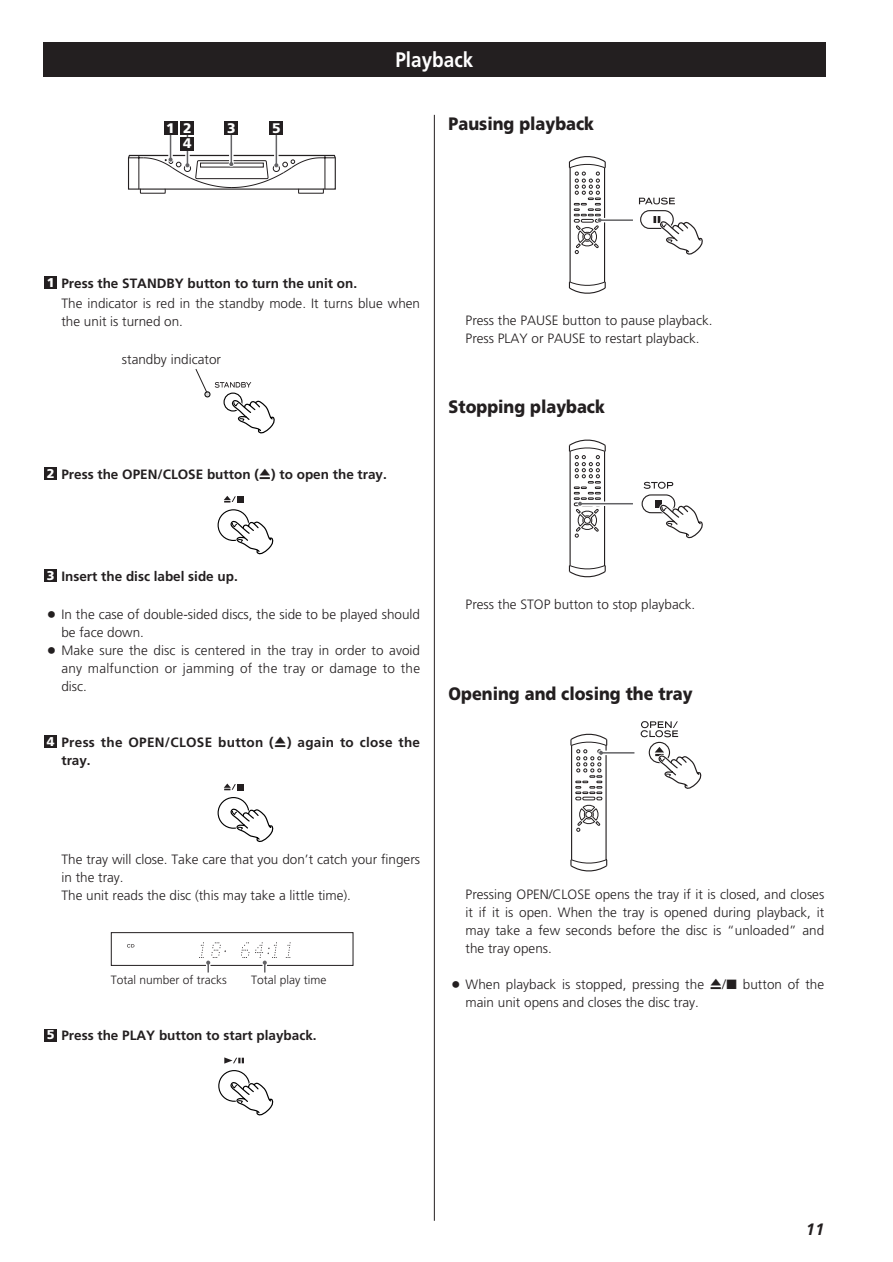
<style>
.page{position:relative;width:893px;height:1262px;background:#fff}
.page>*{position:absolute;margin:0;border:0;box-sizing:border-box;transform-origin:0 0}
.t1{font:700 21px "Frutiger";color:#fff;scale:.9 1}
.t2{font:900 18px "Frutiger";color:#231f20;scale:.9 1}
.t3{font:italic 700 16.5px "Frutiger";color:#231f20}
.t4{font:900 13.95px "Frutiger";color:#fff}
.t5{font:300 13.5px/18px "Frutiger";color:#231f20}
.t6{font:700 13.5px "Frutiger";color:#231f20}
.t7{font:700 13.5px/18px "Frutiger";letter-spacing:.025em;color:#231f20}
.t8{font:900 12.75px "Frutiger";color:#fff}
.t9{font:300 12px "Frutiger";color:#231f20}
.s1{font-weight:900;font-size:12.75px;color:#fff}
.s2{font-family:"Teac Font";font-weight:400}
</style>
<div class="page">
<hr style="left:434px;top:115px;width:1px;height:1105px;background:#231f20">
<div style="left:43px;top:43px;width:782px;height:34px;background:#231f20"></div>
<div style="left:44px;top:467px;width:13px;height:13px;background:#231f20"></div>
<div style="left:44px;top:735px;width:13px;height:13px;background:#231f20"></div>
<div style="left:44px;top:569px;width:13px;height:13px;background:#231f20"></div>
<div style="left:44px;top:1028px;width:13px;height:13px;background:#231f20"></div>
<div style="left:217px;top:797px;width:32px;height:31px;border:1px solid #000;border-radius:50%"></div>
<svg style="left:224px;top:783px;width:19px;height:7px"></svg>
<svg style="left:226px;top:804px;width:48px;height:38px"></svg>
<div style="left:218px;top:1070px;width:32px;height:31px;border:1px solid #000;border-radius:50%"></div>
<svg style="left:224px;top:1057px;width:20px;height:6px"></svg>
<svg style="left:226px;top:1078px;width:48px;height:38px"></svg>
<div style="left:217px;top:509px;width:32px;height:32px;border:1px solid #000;border-radius:50%"></div>
<svg style="left:224px;top:496px;width:19px;height:6px"></svg>
<svg style="left:226px;top:517px;width:48px;height:38px"></svg>
<svg style="left:185px;top:134px;width:5px;height:20px"></svg>
<hr style="left:187px;top:122px;width:1px;height:43px;background:#636366">
<svg style="left:229px;top:134px;width:4px;height:20px"></svg>
<hr style="left:230px;top:123px;width:2px;height:41px;background:#636366">
<div style="left:181px;top:121px;width:13px;height:13px;background:#231f20"></div>
<svg style="left:274px;top:134px;width:4px;height:20px"></svg>
<hr style="left:275px;top:122px;width:2px;height:43px;background:#636366">
<div style="left:270px;top:121px;width:13px;height:13px;background:#231f20"></div>
<div style="left:181px;top:137px;width:13px;height:13px;background:#231f20"></div>
<div style="left:225px;top:121px;width:13px;height:13px;background:#231f20"></div>
<svg style="left:168px;top:134px;width:5px;height:20px"></svg>
<hr style="left:170px;top:123px;width:1px;height:37px;background:#636366">
<svg style="left:128px;top:154px;width:208px;height:40px"></svg>
<div style="left:164px;top:121px;width:13px;height:13px;background:#231f20"></div>
<hr style="left:599px;top:219px;width:34px;height:2px;background:#636366">
<svg style="left:569px;top:156px;width:37px;height:138px"></svg>
<svg style="left:639px;top:197px;width:64px;height:58px"></svg>
<svg style="left:606px;top:504px;width:27px;height:1px"></svg>
<hr style="left:580px;top:503px;width:53px;height:1px;background:#636366">
<svg style="left:569px;top:439px;width:37px;height:138px"></svg>
<svg style="left:641px;top:481px;width:62px;height:58px"></svg>
<svg style="left:608px;top:753px;width:26px;height:1px"></svg>
<hr style="left:601px;top:752px;width:33px;height:1px;background:#636366">
<svg style="left:570px;top:733px;width:38px;height:138px"></svg>
<div style="left:648px;top:742px;width:22px;height:21px;border:1px solid #231f20;border-radius:50%"></div>
<svg style="left:640px;top:721px;width:38px;height:16px"></svg>
<svg style="left:654px;top:747px;width:48px;height:42px"></svg>
<svg style="left:127px;top:944px;width:7px;height:3px"></svg>
<svg style="left:241px;top:942px;width:8px;height:16px"></svg>
<svg style="left:286px;top:942px;width:4px;height:16px"></svg>
<div style="left:111px;top:932px;width:242px;height:33px;border:1px solid #231f20"></div>
<svg style="left:199px;top:942px;width:27px;height:30px"></svg>
<svg style="left:255px;top:942px;width:22px;height:30px"></svg>
<svg style="left:195px;top:369px;width:80px;height:65px"></svg>
<div style="left:44px;top:276px;width:13px;height:13px;background:#231f20"></div>
<p class="t4" style="left:166px;top:122px;width:10px">1</p>
<p class="t4" style="left:227px;top:122px;width:10px">3</p>
<p class="t4" style="left:183px;top:122px;width:10px">2</p>
<p class="t4" style="left:272px;top:122px;width:10px">5</p>
<p class="t4" style="left:183px;top:138px;width:10px">4</p>
<h1 class="t1" style="left:395px;top:51px;width:88px">Playback</h1>
<h2 class="t2" style="left:448px;top:116px;width:163px">Pausing playback</h2>
<p class="t8" style="left:47px;top:277px;width:9px">1</p>
<p class="t6" style="left:61px;top:278px;width:297px">Press the STANDBY button to turn the unit on.</p>
<p class="t5" style="left:61px;top:296px;width:360px">The indicator is red in the standby mode. It turns blue when the unit is turned on.</p>
<p class="t5" style="left:122px;top:351px;width:100px">standby indicator</p>
<p class="t5" style="left:465px;top:312px;width:248px">Press the PAUSE button to pause playback.<br>Press PLAY or PAUSE to restart playback.</p>
<h2 class="t2" style="left:448px;top:399px;width:175px">Stopping playback</h2>
<p class="t6" style="left:47px;top:468px;width:341px"><span class="s1">2</span> Press the OPEN/CLOSE button (<span class="s2">L</span>) to open the tray.</p>
<p class="t6" style="left:61px;top:570px;width:178px">Insert the disc label side up.</p>
<p class="t5" style="left:48px;top:606px;width:374px"><span class="s2">&lt;</span> In the case of double-sided discs, the side to be played should</p>
<p class="t5" style="left:61px;top:624px;width:84px">be face down.</p>
<p class="t5" style="left:48px;top:642px;width:374px"><span class="s2">&lt;</span> Make sure the disc is centered in the tray in order to avoid</p>
<p class="t5" style="left:61px;top:660px;width:360px">any malfunction or jamming of the tray or damage to the</p>
<p class="t5" style="left:61px;top:678px;width:27px">disc.</p>
<p class="t8" style="left:47px;top:570px;width:9px">3</p>
<p class="t7" style="left:61px;top:734px;width:360px">Press the OPEN/CLOSE button (<span class="s2">L</span>) again to close the tray.</p>
<p class="t8" style="left:47px;top:736px;width:9px">4</p>
<p class="t5" style="left:465px;top:596px;width:231px">Press the STOP button to stop playback.</p>
<h2 class="t2" style="left:448px;top:687px;width:273px">Opening and closing the tray</h2>
<p class="t5" style="left:61px;top:851px;width:360px">The tray will close. Take care that you don’t catch your fingers in the tray.<br>The unit reads the disc (this may take a little time).</p>
<p class="t9" style="left:111px;top:974px;width:118px">Total number of tracks</p>
<p class="t9" style="left:251px;top:974px;width:77px">Total play time</p>
<p class="t6" style="left:47px;top:1030px;width:271px"><span class="s1">5</span> Press the PLAY button to start playback.</p>
<p class="t5" style="left:465px;top:886px;width:360px;text-align:justify">Pressing OPEN/CLOSE opens the tray if it is closed, and closes it if it is open. When the tray is opened during playback, it may take a few seconds before the disc is “unloaded” and the tray opens.</p>
<p class="t5" style="left:465px;top:976px;width:360px;text-indent:-14px"><span class="s2">&lt;</span> When playback is stopped, pressing the <span class="s2">L</span>/<span class="s2">H</span> button of the main unit opens and closes the disc tray.</p>
<p class="t3" style="left:805px;top:1222px;width:20px">11</p>
</div>
